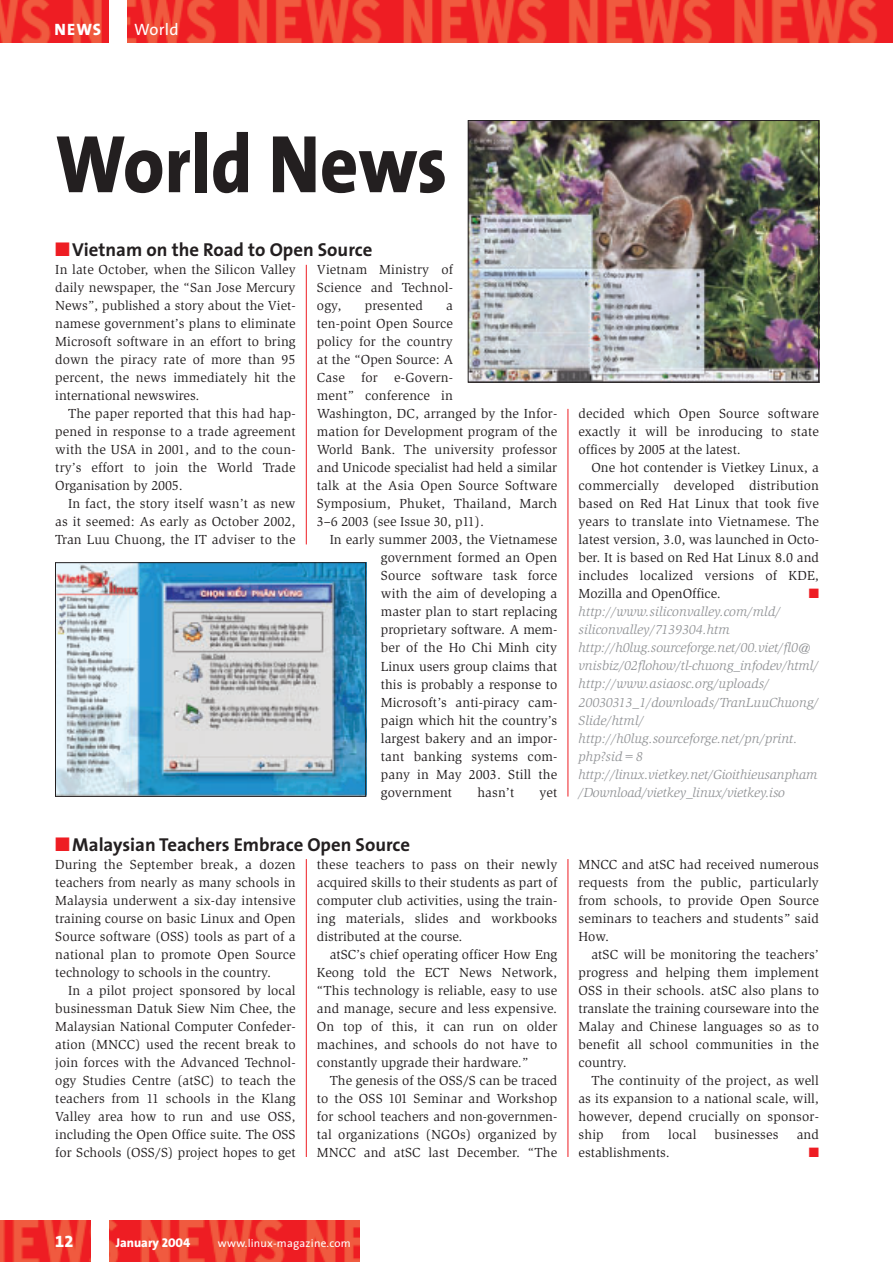
<style>
.page{position:relative;width:893px;height:1262px;background:#fff}
.page>*{position:absolute;margin:0;border:0;box-sizing:border-box;transform-origin:0 0}
.t1{font:800 82.5px "The Sans";color:#231f20;scale:.9 1}
.t2{font:700 18.75px "The Sans";color:#231f20}
.t3{font:16.5px "The Sans";letter-spacing:.02em;color:#fff}
.t4{font:16.5px "The Sans Extra Bold Caps";color:#fff}
.t5{font:16.5px "The Sans Extra Bold Expert";color:#fff}
.t6{font:13.5px/18px "Slimbach";letter-spacing:.01em;color:#231f20;text-align:justify}
.t7{font:italic 13.5px/18px "Slimbach";letter-spacing:-.01em;color:#939598}
.t8{font:13.5px "Zapf Dingbats";color:#ee1d23}
.t9{font:800 12.75px "The Sans";color:#fff}
.t10{font:11.25px "The Sans";letter-spacing:.02em;color:#fff}
.s1{color:#ee1d23}
.s2{font-family:"The Sans Extra Bold Caps";font-weight:400}
</style>
<div class="page">
<img style="left:1px;top:1220px;width:358px;height:42px">
<div style="left:91px;top:1220px;width:17px;height:42px;background:#fff"></div>
<img style="left:1px;top:0;width:891px;height:43px">
<div style="left:110px;top:0;width:17px;height:43px;background:#fff"></div>
<img style="left:57px;top:564px;width:307px;height:230px">
<div style="left:55px;top:562px;width:311px;height:234px;border:1px solid #231f20"></div>
<img style="left:470px;top:121px;width:349px;height:261px">
<div style="left:468px;top:120px;width:350px;height:262px;border:1px solid #231f20"></div>
<hr style="left:306px;top:265px;width:1px;height:279px;background:#ee1d23">
<hr style="left:306px;top:859px;width:1px;height:298px;background:#ee1d23">
<hr style="left:567px;top:859px;width:1px;height:298px;background:#ee1d23">
<hr style="left:567px;top:409px;width:1px;height:387px;background:#ee1d23">
<p class="t4" style="left:54px;top:20px;width:48px">NEWS</p>
<p class="t3" style="left:134px;top:23px;width:46px">World</p>
<h1 class="t1" style="left:55px;top:131px;width:437px">World News</h1>
<h2 class="t2" style="left:55px;top:242px;width:319px"><span class="s1">■</span>Vietnam on the Road to Open Source</h2>
<p class="t6" style="left:55px;top:262px;width:242px">In late October, when the Silicon Valley daily newspaper, the “San Jose Mercury News”, published a story about the Viet&shy;namese government’s plans to eliminate Microsoft software in an effort to bring down the piracy rate of more than 95 percent, the news immediately hit the international newswires.</p>
<p class="t6" style="left:55px;top:406px;width:242px;text-indent:13px">The paper reported that this had hap&shy;pened in response to a trade agreement with the USA in 2001, and to the coun&shy;try’s effort to join the World Trade Organisation by 2005.</p>
<p class="t6" style="left:55px;top:496px;width:242px;text-indent:13px">In fact, the story itself wasn’t as new as it seemed: As early as October 2002, Tran Luu Chuong, the IT adviser to the</p>
<p class="t6" style="left:317px;top:262px;width:137px">Vietnam Ministry of Science and Technol&shy;ogy,</p>
<p class="t6" style="left:365px;top:298px;width:60px">presented</p>
<p class="t6" style="left:317px;top:298px;width:242px;text-align:left;text-indent:129px">a<br>ten-point Open Source<br>policy for the country<br>at the “Open Source: A<br>Case for e-Govern-<br>ment” conference in<br>Washington, DC, arranged by the Infor&shy;mation for Development program of the<br>World Bank. The university professor and Unicode specialist had held a similar talk at the Asia Open Source Software<br>Symposium, Phuket, Thailand, March<br>3–6 2003 (see Issue 30, p11).</p>
<p class="t6" style="left:381px;top:532px;width:178px;text-indent:-51px">In early summer 2003, the Vietnamese government formed an Open Source software task force with the aim of developing a master plan to start replacing proprietary software. A mem&shy;ber of the Ho Chi Minh city Linux users group claims that this is probably a response to Microsoft’s anti-piracy cam&shy;paign which hit the country’s largest bakery and an impor&shy;tant banking systems com&shy;pany in May 2003. Still the government</p>
<p class="t6" style="left:477px;top:784px;width:38px">hasn’t</p>
<p class="t6" style="left:539px;top:784px;width:19px">yet</p>
<h2 class="t2" style="left:55px;top:836px;width:356px"><span class="s1">■</span>Malaysian Teachers Embrace Open Source</h2>
<p class="t6" style="left:55px;top:856px;width:242px">During the September break, a dozen teachers from nearly as many schools in Malaysia underwent a six-day intensive training course on basic Linux and Open Source software (OSS) tools as part of a national plan to promote Open Source technology to schools in the country.</p>
<p class="t6" style="left:55px;top:982px;width:242px;text-indent:13px">In a pilot project sponsored by local businessman Datuk Siew Nim Chee, the Malaysian National Computer Confeder&shy;ation (MNCC) used the recent break to join forces with the Advanced Technol&shy;ogy Studies Centre (atSC) to teach the teachers from 11 schools in the Klang Valley area how to run and use OSS, including the Open Office suite. The OSS for Schools (OSS/S) project hopes to get</p>
<p class="t6" style="left:317px;top:856px;width:242px">these teachers to pass on their newly acquired skills to their students as part of computer club activities, using the train&shy;ing materials, slides and workbooks distributed at the course.</p>
<p class="t6" style="left:317px;top:946px;width:242px;text-indent:13px">atSC’s chief operating officer How Eng Keong told the ECT News Network, “This technology is reliable, easy to use and manage, secure and less expensive.<br>On top of this, it can run on older machines, and schools do not have to constantly upgrade their hardware.”</p>
<p class="t6" style="left:317px;top:1072px;width:242px;text-indent:13px">The genesis of the OSS/S can be traced to the OSS 101 Seminar and Workshop for school teachers and non-governmen&shy;tal organizations (NGOs) organized by MNCC and atSC last December. “The</p>
<p class="t6" style="left:578px;top:406px;width:242px">decided which Open Source software exactly it will be inroducing to state offices by 2005 at the latest.</p>
<p class="t6" style="left:578px;top:460px;width:242px;text-indent:13px">One hot contender is Vietkey Linux, a commercially developed distribution based on Red Hat Linux that took five years to translate into Vietnamese. The latest version, 3.0, was launched in Octo&shy;ber. It is based on Red Hat Linux 8.0 and includes localized versions of KDE, Mozilla and OpenOffice.</p>
<p class="t8" style="left:808px;top:587px;width:12px">■</p>
<p class="t7" style="left:578px;top:604px;width:242px">http://www.siliconvalley.com/mld/ siliconvalley/7139304.htm http://h0lug.sourceforge.net/00.viet/fl0@ vnisbiz/02flohow/tl-chuong_infodev/html/ http://www.asiaosc.org/uploads/ 20030313_1/downloads/TranLuuChuong/ Slide/html/ http://h0lug.sourceforge.net/pn/print. php?sid=8 http://linux.vietkey.net/Gioithieusanpham /Download/vietkey_linux/vietkey.iso</p>
<p class="t6" style="left:578px;top:856px;width:242px">MNCC and atSC had received numerous requests from the public, particularly from schools, to provide Open Source seminars to teachers and students” said How.</p>
<p class="t6" style="left:578px;top:946px;width:242px;text-indent:13px">atSC will be monitoring the teachers’ progress and helping them implement OSS in their schools. atSC also plans to translate the training courseware into the Malay and Chinese languages so as to benefit all school communities in the country.</p>
<p class="t6" style="left:578px;top:1072px;width:242px;text-indent:13px">The continuity of the project, as well as its expansion to a national scale, will, however, depend crucially on sponsor&shy;ship</p>
<p class="t6" style="left:622px;top:1126px;width:30px">from</p>
<p class="t6" style="left:668px;top:1126px;width:30px">local</p>
<p class="t6" style="left:714px;top:1126px;width:65px">businesses</p>
<p class="t6" style="left:796px;top:1126px;width:24px">and</p>
<p class="t6" style="left:578px;top:1144px;width:93px">establishments.</p>
<p class="t8" style="left:808px;top:1145px;width:12px">■</p>
<p class="t5" style="left:55px;top:1231px;width:20px">12</p>
<p class="t9" style="left:116px;top:1237px;width:76px">January <span class="s2">2004</span></p>
<p class="t10" style="left:218px;top:1238px;width:134px">www.linux-magazine.com</p>
</div>
